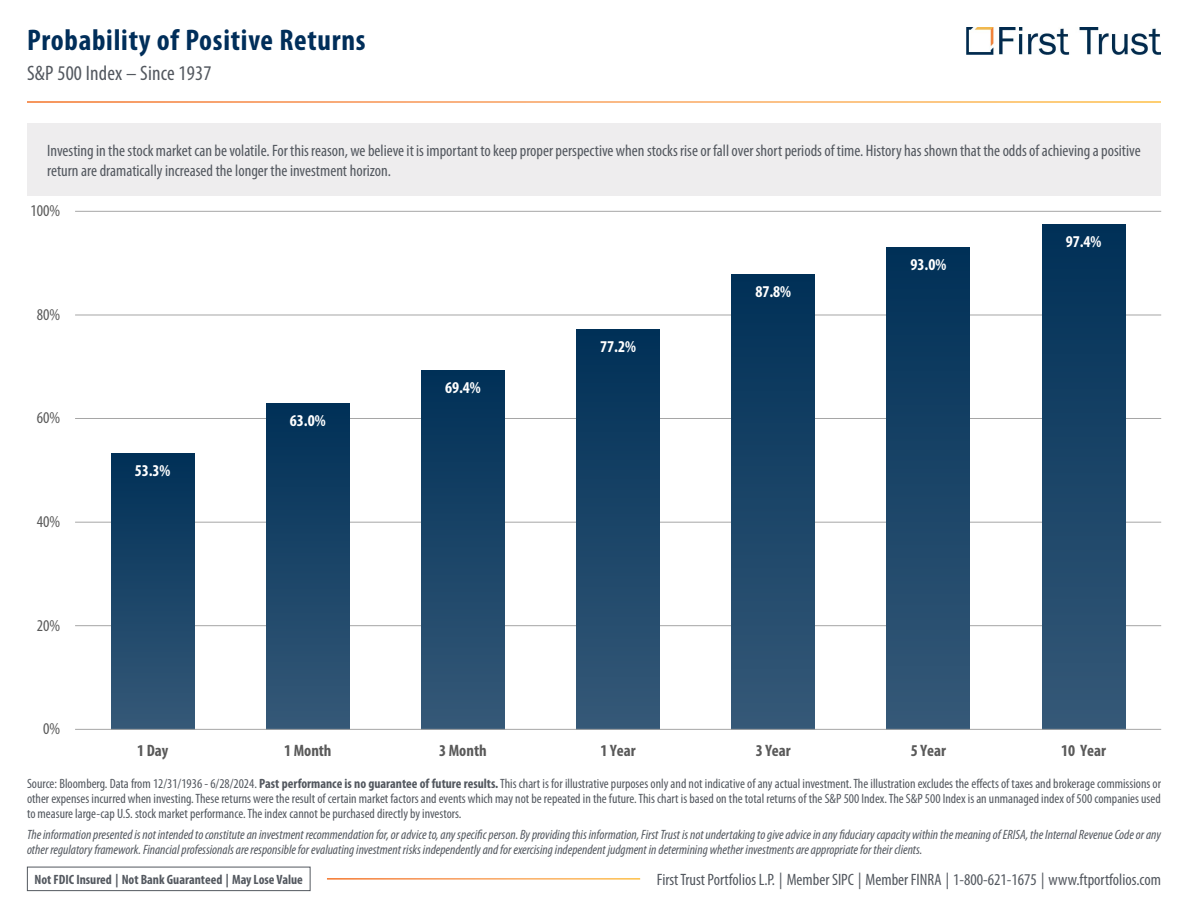
<style>
.page{position:relative;width:1188px;height:918px;background:#fff}
.page>*{position:absolute;margin:0;border:0;box-sizing:border-box;transform-origin:0 0}
.t1{font:700 condensed 30px "Myriad Pro";letter-spacing:.025em;color:#002e5a}
.t2{font:condensed 21px "Myriad Pro";letter-spacing:.01em;color:#53585f}
.t3{font:condensed 16.5px/19.5px "Myriad Pro";color:#53585f}
.t4{font:700 condensed 16.5px "Myriad Pro";color:#595959}
.t5{font:700 condensed 16.5px "Myriad Pro";color:#fff}
.t6{font:condensed 16.5px "Myriad Pro";letter-spacing:-.005em;color:#595959}
.t7{font:condensed 13.5px/15px "Myriad Pro";color:#53585f;text-align:justify}
.t8{font:italic condensed 13.5px/15px "Myriad Pro";color:#53585f}
.t9{font:700 condensed 13.5px "Myriad Pro";color:#53585f}
.s1{font-weight:700}
</style>
<div class="page">
<div style="left:27px;top:124px;width:1134px;height:72px;background:#eeedee"></div>
<hr style="left:75px;top:625px;width:1086px;height:1px;background:#a6a6a6">
<hr style="left:75px;top:522px;width:1086px;height:1px;background:#a6a6a6">
<hr style="left:75px;top:418px;width:1086px;height:1px;background:#a6a6a6">
<hr style="left:75px;top:315px;width:1086px;height:1px;background:#a6a6a6">
<hr style="left:75px;top:211px;width:1086px;height:1px;background:#a6a6a6">
<div style="left:111px;top:453px;width:83px;height:276px;background:linear-gradient(to bottom,#003057,#355978)"></div>
<div style="left:266px;top:403px;width:83px;height:326px;background:linear-gradient(to bottom,#003057,#355978)"></div>
<div style="left:421px;top:370px;width:83px;height:359px;background:linear-gradient(to bottom,#003057,#355978)"></div>
<div style="left:577px;top:330px;width:83px;height:399px;background:linear-gradient(to bottom,#003057,#355978)"></div>
<div style="left:732px;top:275px;width:83px;height:454px;background:linear-gradient(to bottom,#003057,#355978)"></div>
<div style="left:887px;top:247px;width:83px;height:482px;background:linear-gradient(to bottom,#003057,#355978)"></div>
<div style="left:1042px;top:225px;width:83px;height:504px;background:linear-gradient(to bottom,#003057,#355978)"></div>
<hr style="left:75px;top:729px;width:1086px;height:1px;background:#a6a6a6">
<div style="left:27px;top:867px;width:283px;height:24px;border:1px solid #53585f"></div>
<img style="left:967px;top:27px;width:194px;height:27px">
<h1 class="t1" style="left:27px;top:21px;width:340px">Probability of Positive Returns</h1>
<h2 class="t2" style="left:27px;top:61px;width:186px">S&amp;P 500 Index – Since 1937</h2>
<p class="t3" style="left:47px;top:141px;width:1095px">Investing in the stock market can be volatile. For this reason, we believe it is important to keep proper perspective when stocks rise or fall over short periods of time. History has shown that the odds of achieving a positive return are dramatically increased the longer the investment horizon.</p>
<p class="t6" style="left:30px;top:201px;width:31px">100%</p>
<p class="t6" style="left:37px;top:304px;width:25px">80%</p>
<p class="t6" style="left:37px;top:408px;width:25px">60%</p>
<p class="t6" style="left:37px;top:512px;width:25px">40%</p>
<p class="t6" style="left:37px;top:615px;width:25px">20%</p>
<p class="t6" style="left:43px;top:719px;width:18px">0%</p>
<p class="t5" style="left:135px;top:460px;width:37px">53.3%</p>
<p class="t5" style="left:290px;top:410px;width:37px">63.0%</p>
<p class="t5" style="left:445px;top:377px;width:37px">69.4%</p>
<p class="t5" style="left:600px;top:336px;width:37px">77.2%</p>
<p class="t5" style="left:755px;top:281px;width:37px">87.8%</p>
<p class="t5" style="left:911px;top:254px;width:37px">93.0%</p>
<p class="t5" style="left:1066px;top:231px;width:37px">97.4%</p>
<p class="t4" style="left:137px;top:740px;width:33px">1 Day</p>
<p class="t4" style="left:284px;top:740px;width:49px">1 Month</p>
<p class="t4" style="left:439px;top:740px;width:49px">3 Month</p>
<p class="t4" style="left:601px;top:740px;width:37px">1 Year</p>
<p class="t4" style="left:756px;top:740px;width:37px">3 Year</p>
<p class="t4" style="left:911px;top:740px;width:37px">5 Year</p>
<p class="t4" style="left:1061px;top:740px;width:46px">10 Year</p>
<p class="t7" style="left:27px;top:776px;width:1136px">Source: Bloomberg. Data from 12/31/1936 - 6/28/2024. <span class="s1">Past performance is no guarantee of future results.</span> This chart is for illustrative purposes only and not indicative of any actual investment. The illustration excludes the effects of taxes and brokerage commissions or other expenses incurred when investing. These returns were the result of certain market factors and events which may not be repeated in the future. This chart is based on the total returns of the S&amp;P 500 Index. The S&amp;P 500 Index is an unmanaged index of 500 companies used to measure large-cap U.S. stock market performance. The index cannot be purchased directly by investors.</p>
<p class="t8" style="left:27px;top:827px;width:1135px">The information presented is not intended to constitute an investment recommendation for, or advice to, any specific person. By providing this information, First Trust is not undertaking to give advice in any fiduciary capacity within the meaning of ERISA, the Internal Revenue Code or any other regulatory framework. Financial professionals are responsible for evaluating investment risks independently and for exercising independent judgment in determining whether investments are appropriate for their clients.</p>
<p class="t9" style="left:35px;top:871px;width:270px">Not FDIC Insured | Not Bank Guaranteed | May Lose Value</p>
<p class="t3" style="left:657px;top:870px;width:506px">First Trust Portfolios L.P. | Member SIPC | Member FINRA | 1-800-621-1675 | www.ftportfolios.com</p>
</div>
